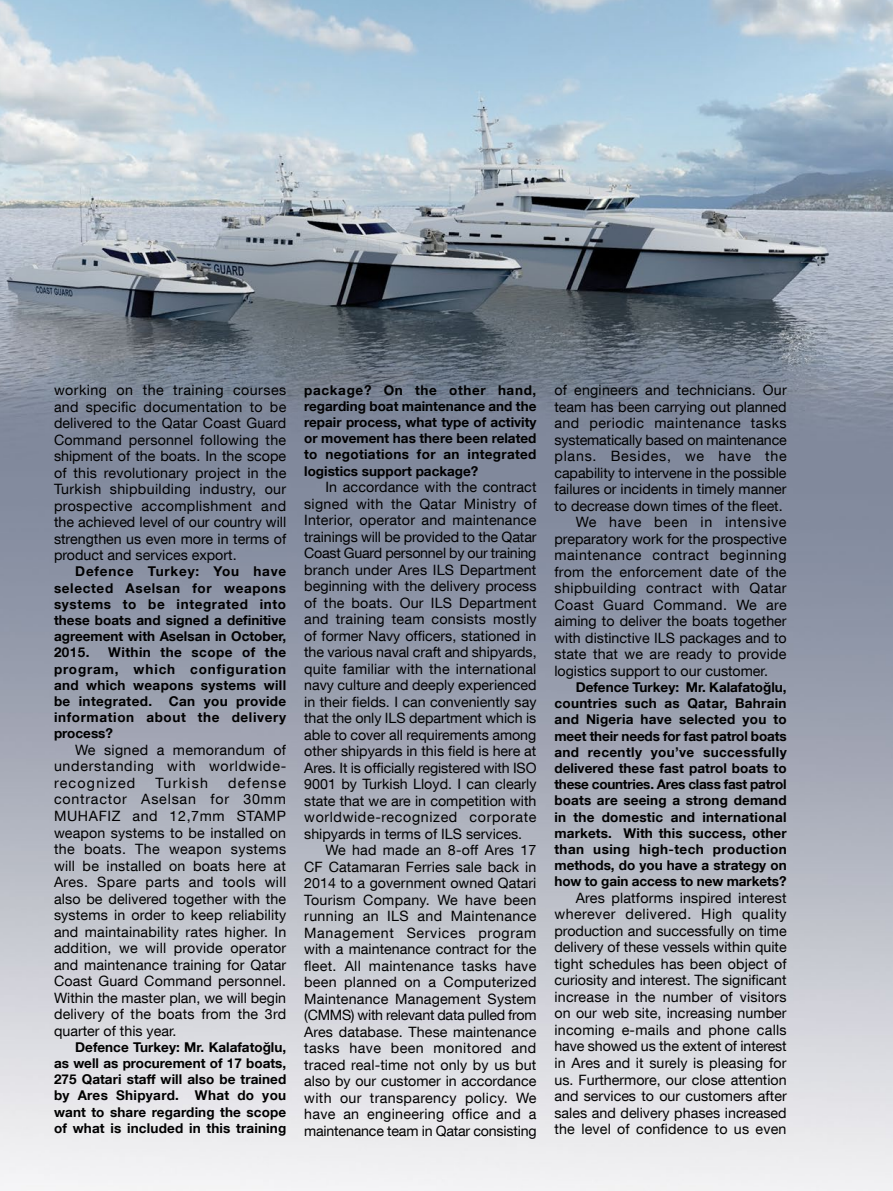
<style>
.page{position:relative;width:893px;height:1191px;background:#fff}
.page>*{position:absolute;margin:0;border:0;box-sizing:border-box;transform-origin:0 0}
.t1{font:14.25px/16.5px "Helvetica Neue LT Com";color:#000;text-align:justify}
.t2{font:14.25px "Helvetica Neue LT Com";letter-spacing:.035em;color:#000}
.t3{font:14.25px "Helvetica Neue LT Com";letter-spacing:.03em;color:#000}
.t4{font:14.25px "Helvetica Neue LT Com";letter-spacing:.02em;color:#000}
.t5{font:14.25px "Helvetica Neue LT Com";letter-spacing:.055em;color:#000}
.t6{font:14.25px "Helvetica Neue LT Com";letter-spacing:.045em;color:#000}
.t7{font:14.25px "Helvetica Neue LT Com";letter-spacing:.085em;color:#000}
.t8{font:700 13.5px/16.2px "Helvetica Neue LT Com";letter-spacing:.005em;color:#000;text-align:justify}
</style>
<div class="page">
<img style="left:0;top:0;width:893px;height:1191px">
<p class="t1" style="left:54px;top:381px;width:234px">working on the training courses and specific documentation to be delivered to the Qatar Coast Guard Command personnel following the shipment of the boats. In the scope of this revolutionary project in the Turkish shipbuilding industry, our prospective accomplishment and the achieved level of our country will strengthen us even more in terms of product and services export.</p>
<p class="t8" style="left:54px;top:563px;width:234px;text-indent:21px">Defence Turkey: You have selected Aselsan for weapons systems to be integrated into these boats and signed a definitive agreement with Aselsan in October, 2015.</p>
<p class="t8" style="left:54px;top:644px;width:234px;text-indent:54px">Within the scope of the program, which configuration and which weapons systems will be integrated. Can you provide information about the delivery process?</p>
<p class="t1" style="left:54px;top:741px;width:234px;text-indent:21px">We signed a memorandum of understanding with worldwide&shy;recognized</p>
<p class="t1" style="left:54px;top:774px;width:234px;text-indent:174px">defense contractor Aselsan for 30mm MUHAFIZ and 12,7mm STAMP weapon systems to be installed on the boats. The weapon systems will be installed on boats here at Ares. Spare parts and tools will also be delivered together with the systems in order to keep reliability and maintainability rates higher. In addition, we will provide operator and maintenance training for Qatar Coast Guard Command personnel.<br>Within the master plan, we will begin delivery of the boats from the 3rd quarter of this year.</p>
<p class="t8" style="left:54px;top:1038px;width:234px;text-indent:21px">Defence Turkey: Mr. Kalafatoğlu, as well as procurement of 17 boats, 275 Qatari staff will also be trained by Ares Shipyard. What do you want to share regarding the scope of what is included in this training</p>
<p class="t7" style="left:155px;top:774px;width:54px">Turkish</p>
<p class="t8" style="left:304px;top:381px;width:234px">package? On the other hand, regarding boat maintenance and the repair process, what type of activity or movement has there been related to negotiations for an integrated logistics support package?</p>
<p class="t1" style="left:304px;top:478px;width:234px;text-indent:21px">In accordance with the contract signed with the Qatar Ministry of Interior, operator and maintenance trainings will be provided to the Qatar Coast Guard personnel by our training branch under Ares ILS Department beginning with the delivery process of the boats. Our ILS Department and training team consists mostly of former Navy officers, stationed in the various naval craft and shipyards, quite familiar with the international navy culture and deeply experienced in their fields. I can conveniently say that the only ILS department which is able to cover all requirements among other shipyards in this field is here at Ares. It is officially registered with ISO 9001 by Turkish Lloyd. I can clearly state that we are in competition with worldwide-recognized corporate shipyards in terms of ILS services.</p>
<p class="t1" style="left:304px;top:841px;width:234px;text-indent:21px">We had made an 8-off Ares 17<br>CF Catamaran Ferries sale back in 2014 to a government owned Qatari Tourism Company. We have been running an ILS and Maintenance Management Services program with a maintenance contract for the fleet. All maintenance tasks have been planned on a Computerized Maintenance Management System (CMMS) with relevant data pulled from Ares database. These maintenance tasks have been monitored and traced real-time not only by us but also by our customer in accordance with our transparency policy. We have an engineering office and a maintenance team in Qatar consisting</p>
<p class="t1" style="left:554px;top:381px;width:234px">of engineers and technicians. Our</p>
<p class="t1" style="left:554px;top:398px;width:234px">team has been carrying out planned</p>
<p class="t2" style="left:554px;top:414px;width:234px">and periodic maintenance tasks</p>
<p class="t1" style="left:554px;top:431px;width:234px">systematically based on maintenance</p>
<p class="t5" style="left:554px;top:447px;width:234px">plans. Besides, we have the</p>
<p class="t1" style="left:554px;top:464px;width:234px">capability to intervene in the possible</p>
<p class="t1" style="left:554px;top:480px;width:234px">failures or incidents in timely manner</p>
<p class="t1" style="left:554px;top:497px;width:230px">to decrease down times of the fleet.</p>
<p class="t6" style="left:576px;top:513px;width:212px">We have been in intensive</p>
<p class="t1" style="left:554px;top:530px;width:234px">preparatory work for the prospective</p>
<p class="t2" style="left:554px;top:546px;width:234px">maintenance contract beginning</p>
<p class="t4" style="left:554px;top:563px;width:234px">from the enforcement date of the</p>
<p class="t3" style="left:554px;top:579px;width:234px">shipbuilding contract with Qatar</p>
<p class="t3" style="left:554px;top:596px;width:234px">Coast Guard Command. We are</p>
<p class="t1" style="left:554px;top:612px;width:234px">aiming to deliver the boats together</p>
<p class="t1" style="left:554px;top:629px;width:234px">with distinctive ILS packages and to</p>
<p class="t1" style="left:554px;top:645px;width:234px">state that we are ready to provide</p>
<p class="t1" style="left:554px;top:662px;width:215px">logistics support to our customer.</p>
<p class="t8" style="left:554px;top:678px;width:234px;text-indent:21px">Defence Turkey: Mr. Kalafatoğlu, countries such as Qatar, Bahrain and Nigeria have selected you to meet their needs for fast patrol boats and recently you’ve successfully delivered these fast patrol boats to these countries. Ares class fast patrol boats are seeing a strong demand in the domestic and international markets. With this success, other than using high-tech production methods, do you have a strategy on how to gain access to new markets?</p>
<p class="t1" style="left:554px;top:889px;width:234px;text-indent:21px">Ares platforms inspired interest wherever delivered. High quality production and successfully on time delivery of these vessels within quite tight schedules has been object of curiosity and interest. The significant increase in the number of visitors on our web site, increasing number incoming e-mails and phone calls have showed us the extent of interest in Ares and it surely is pleasing for us. Furthermore, our close attention and services to our customers after sales and delivery phases increased the level of confidence to us even</p>
</div>
